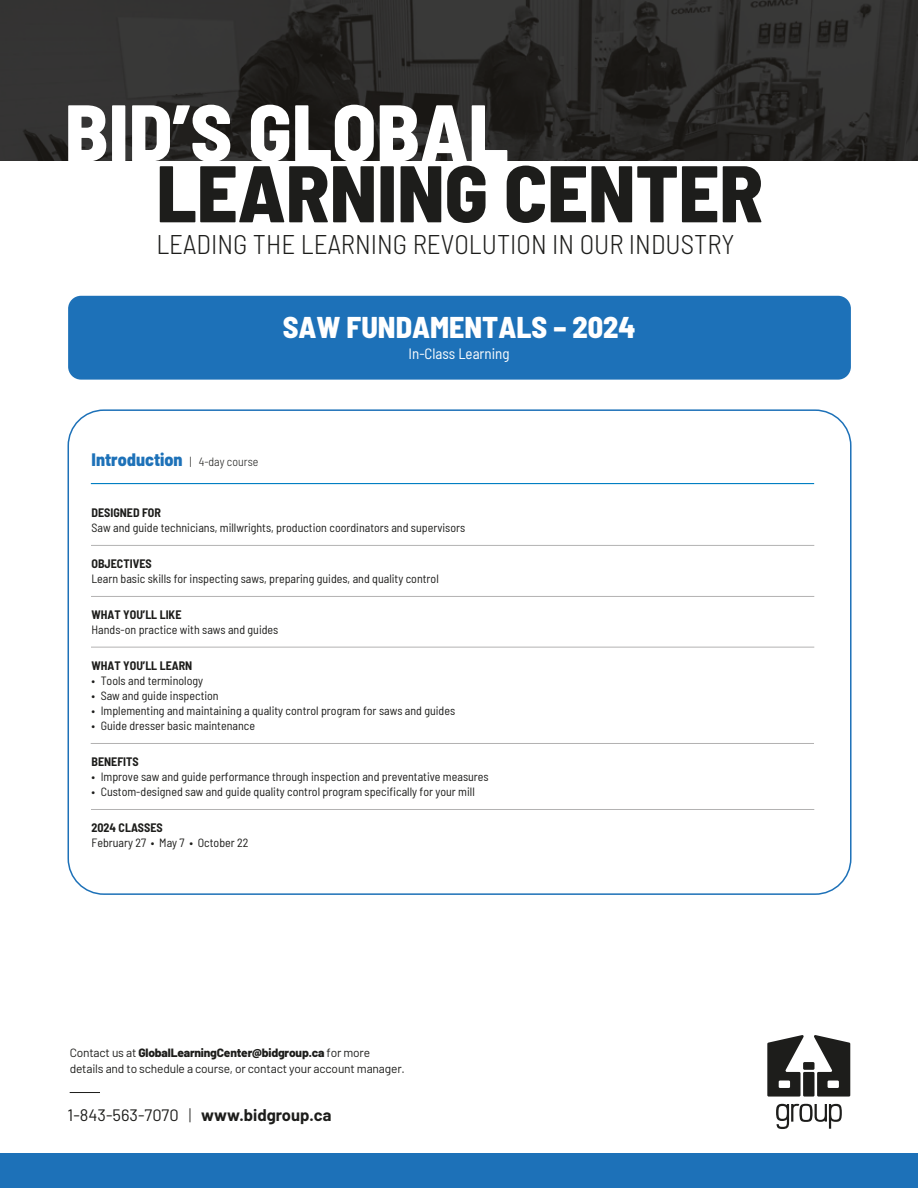
<style>
.page{position:relative;width:918px;height:1188px;background:#fff}
.page>*{position:absolute;margin:0;border:0;box-sizing:border-box;transform-origin:0 0}
.t1{font:800 semi-condensed 80.1px "Barlow";color:#1d1d1b}
.t2{font:800 semi-condensed 80.1px "Barlow";color:#fff}
.t3{font:800 semi-condensed 30px "Barlow";color:#fff}
.t4{font:300 semi-condensed 27px "Barlow";color:#1d1d1b}
.t5{font:800 semi-condensed 18px "Barlow";color:#1d71b8}
.t6{font:700 16.5px "Barlow";color:#1d1d1b}
.t7{font:semi-condensed 15px "Barlow";color:#fff}
.t8{font:semi-condensed 12px "Barlow";color:#1d1d1b}
.t9{font:12px/16.5px "Barlow";letter-spacing:-.015em;color:#1d1d1b}
.t10{font:700 semi-condensed 12px "Barlow";color:#1d1d1b}
.s1{font-weight:300;font-size:12px;color:#1d1d1b}
.s2{font-weight:800}
.s3{font-weight:400}
.s4{font-weight:300}
</style>
<div class="page">
<svg style="left:776px;top:1104px;width:66px;height:25px"></svg>
<div style="left:803px;top:1062px;width:12px;height:8px;background:#1d1d1b"></div>
<div style="left:803px;top:1072px;width:12px;height:25px;background:#1d1d1b"></div>
<svg style="left:814px;top:1035px;width:36px;height:62px"></svg>
<svg style="left:767px;top:1035px;width:37px;height:62px"></svg>
<div style="left:0;top:1153px;width:918px;height:35px;background:#1d71b8"></div>
<img style="left:0;top:0;width:918px;height:160px">
<hr style="left:70px;top:1092px;width:30px;height:1px;background:#1d1d1b">
<hr style="left:91px;top:483px;width:723px;height:1px;background:#007ec3">
<hr style="left:91px;top:545px;width:723px;height:1px;background:#b3b2b2">
<hr style="left:91px;top:596px;width:723px;height:1px;background:#b3b2b2">
<hr style="left:91px;top:647px;width:723px;height:1px;background:#b3b2b2">
<hr style="left:91px;top:743px;width:723px;height:1px;background:#b3b2b2">
<hr style="left:91px;top:809px;width:723px;height:1px;background:#b3b2b2">
<div style="left:68px;top:296px;width:783px;height:84px;background:#1d71b8;border-radius:13px"></div>
<h1 class="t2" style="left:65px;top:74px;width:445px">BID’S GLOBAL</h1>
<h1 class="t1" style="left:156px;top:135px;width:608px">LEARNING CENTER</h1>
<h3 class="t4" style="left:156px;top:225px;width:580px">LEADING THE LEARNING REVOLUTION IN OUR INDUSTRY</h3>
<h2 class="t3" style="left:283px;top:305px;width:354px">SAW FUNDAMENTALS – 2024</h2>
<p class="t7" style="left:409px;top:342px;width:103px">In-Class Learning</p>
<h3 class="t5" style="left:92px;top:446px;width:168px">Introduction <span class="s1">| 4-day course</span></h3>
<p class="t10" style="left:92px;top:504px;width:71px">DESIGNED FOR</p>
<p class="t8" style="left:92px;top:519px;width:375px">Saw and guide technicians, millwrights, production coordinators and supervisors</p>
<p class="t10" style="left:92px;top:555px;width:62px">OBJECTIVES</p>
<p class="t8" style="left:92px;top:570px;width:349px">Learn basic skills for inspecting saws, preparing guides, and quality control</p>
<p class="t10" style="left:92px;top:606px;width:91px">WHAT YOU’LL LIKE</p>
<p class="t8" style="left:92px;top:621px;width:188px">Hands-on practice with saws and guides</p>
<p class="t10" style="left:92px;top:657px;width:102px">WHAT YOU’LL LEARN</p>
<p class="t8" style="left:92px;top:672px;width:113px">• Tools and terminology</p>
<p class="t8" style="left:92px;top:687px;width:129px">• Saw and guide inspection</p>
<p class="t8" style="left:92px;top:702px;width:365px">• Implementing and maintaining a quality control program for saws and guides</p>
<p class="t8" style="left:92px;top:717px;width:165px">• Guide dresser basic maintenance</p>
<p class="t10" style="left:92px;top:753px;width:49px">BENEFITS</p>
<p class="t8" style="left:92px;top:768px;width:399px">• Improve saw and guide performance through inspection and preventative measures</p>
<p class="t8" style="left:92px;top:783px;width:385px">• Custom-designed saw and guide quality control program specifically for your mill</p>
<p class="t10" style="left:92px;top:819px;width:73px">2024 CLASSES</p>
<p class="t8" style="left:92px;top:834px;width:158px">February 27 • May 7 • October 22</p>
<p class="t9" style="left:70px;top:1043px;width:337px">Contact us at <span class="s2">GlobalLearningCenter@bidgroup.ca</span> for more details and to schedule a course, or contact your account manager.</p>
<h3 class="t6" style="left:68px;top:1103px;width:265px"><span class="s3">1-843-563-7070</span> <span class="s4">|</span> www.bidgroup.ca</h3>
</div>
